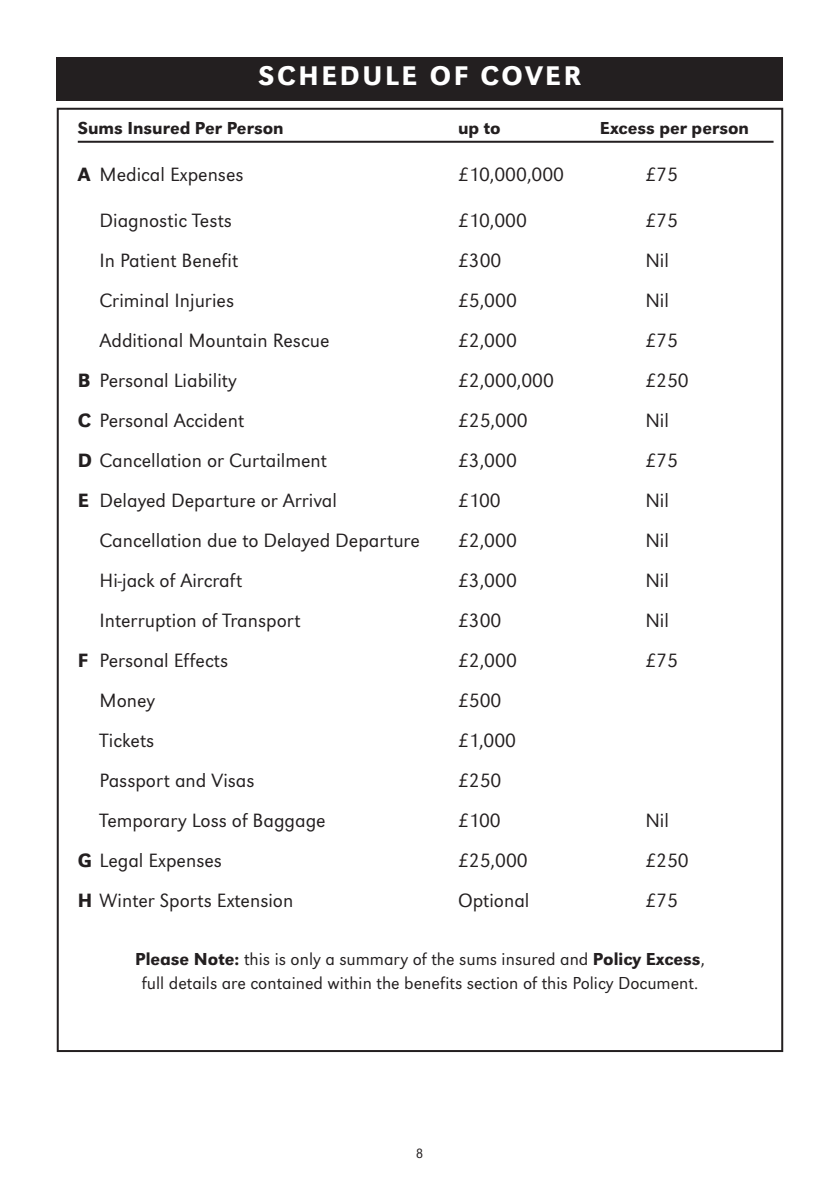
<style>
.page{position:relative;width:840px;height:1191px;background:#fff}
.page>*{position:absolute;margin:0;border:0;box-sizing:border-box;transform-origin:0 0}
.t1{font:500 28px "URW Grotesk T";letter-spacing:.095em;color:#fff}
.t2{font:300 20px "URW Grotesk T";color:#231f20}
.t3{font:300 18px/24px "URW Grotesk T";color:#231f20;text-align:center}
.t4{font:500 18px "URW Grotesk T";color:#231f20}
.t5{font:300 14px "URW Grotesk T";color:#231f20}
.s1{font-weight:500}
</style>
<div class="page">
<hr style="left:78px;top:141px;width:695px;height:2px;background:#231f20">
<div style="left:57px;top:57px;width:725px;height:43px;background:#231f20"></div>
<h1 class="t1" style="left:258px;top:59px;width:324px">SCHEDULE OF COVER</h1>
<p class="t4" style="left:78px;top:117px;width:207px">Sums Insured Per Person</p>
<p class="t4" style="left:458px;top:117px;width:44px">up to</p>
<p class="t4" style="left:599px;top:117px;width:151px">Excess per person</p>
<p class="t2" style="left:78px;top:162px;width:167px"><span class="s1">A</span> Medical Expenses</p>
<p class="t2" style="left:458px;top:162px;width:107px">£10,000,000</p>
<p class="t2" style="left:645px;top:162px;width:34px">£75</p>
<p class="t2" style="left:99px;top:208px;width:134px">Diagnostic Tests</p>
<p class="t2" style="left:458px;top:208px;width:70px">£10,000</p>
<p class="t2" style="left:645px;top:208px;width:34px">£75</p>
<p class="t2" style="left:99px;top:248px;width:140px">In Patient Benefit</p>
<p class="t2" style="left:458px;top:248px;width:45px">£300</p>
<p class="t2" style="left:645px;top:248px;width:25px">Nil</p>
<p class="t2" style="left:99px;top:288px;width:136px">Criminal Injuries</p>
<p class="t2" style="left:458px;top:288px;width:60px">£5,000</p>
<p class="t2" style="left:645px;top:288px;width:25px">Nil</p>
<p class="t2" style="left:99px;top:328px;width:231px">Additional Mountain Rescue</p>
<p class="t2" style="left:458px;top:328px;width:60px">£2,000</p>
<p class="t2" style="left:645px;top:328px;width:34px">£75</p>
<p class="t2" style="left:78px;top:368px;width:160px"><span class="s1">B</span> Personal Liability</p>
<p class="t2" style="left:458px;top:368px;width:97px">£2,000,000</p>
<p class="t2" style="left:645px;top:368px;width:45px">£250</p>
<p class="t2" style="left:78px;top:408px;width:168px"><span class="s1">C</span> Personal Accident</p>
<p class="t2" style="left:458px;top:408px;width:71px">£25,000</p>
<p class="t2" style="left:645px;top:408px;width:25px">Nil</p>
<p class="t2" style="left:78px;top:448px;width:251px"><span class="s1">D</span> Cancellation or Curtailment</p>
<p class="t2" style="left:458px;top:448px;width:60px">£3,000</p>
<p class="t2" style="left:645px;top:448px;width:34px">£75</p>
<p class="t2" style="left:78px;top:488px;width:260px"><span class="s1">E</span> Delayed Departure or Arrival</p>
<p class="t2" style="left:458px;top:488px;width:44px">£100</p>
<p class="t2" style="left:645px;top:488px;width:25px">Nil</p>
<p class="t2" style="left:99px;top:528px;width:322px">Cancellation due to Delayed Departure</p>
<p class="t2" style="left:458px;top:528px;width:60px">£2,000</p>
<p class="t2" style="left:645px;top:528px;width:25px">Nil</p>
<p class="t2" style="left:99px;top:568px;width:144px">Hi-jack of Aircraft</p>
<p class="t2" style="left:458px;top:568px;width:60px">£3,000</p>
<p class="t2" style="left:645px;top:568px;width:25px">Nil</p>
<p class="t2" style="left:99px;top:608px;width:203px">Interruption of Transport</p>
<p class="t2" style="left:458px;top:608px;width:45px">£300</p>
<p class="t2" style="left:645px;top:608px;width:25px">Nil</p>
<p class="t2" style="left:78px;top:648px;width:152px"><span class="s1">F</span> Personal Effects</p>
<p class="t2" style="left:458px;top:648px;width:60px">£2,000</p>
<p class="t2" style="left:645px;top:648px;width:34px">£75</p>
<p class="t2" style="left:99px;top:688px;width:57px">Money</p>
<p class="t2" style="left:458px;top:688px;width:45px">£500</p>
<p class="t2" style="left:99px;top:728px;width:56px">Tickets</p>
<p class="t2" style="left:458px;top:728px;width:60px">£1,000</p>
<p class="t2" style="left:99px;top:768px;width:156px">Passport and Visas</p>
<p class="t2" style="left:458px;top:768px;width:45px">£250</p>
<p class="t2" style="left:99px;top:808px;width:227px">Temporary Loss of Baggage</p>
<p class="t2" style="left:458px;top:808px;width:44px">£100</p>
<p class="t2" style="left:645px;top:808px;width:25px">Nil</p>
<p class="t2" style="left:78px;top:848px;width:146px"><span class="s1">G</span> Legal Expenses</p>
<p class="t2" style="left:458px;top:848px;width:71px">£25,000</p>
<p class="t2" style="left:645px;top:848px;width:45px">£250</p>
<p class="t2" style="left:78px;top:888px;width:217px"><span class="s1">H</span> Winter Sports Extension</p>
<p class="t2" style="left:458px;top:888px;width:73px">Optional</p>
<p class="t2" style="left:645px;top:888px;width:34px">£75</p>
<p class="t3" style="left:135px;top:946px;width:570px"><span class="s1">Please Note:</span> this is only a summary of the sums insured and <span class="s1">Policy Excess</span>, full details are contained within the benefits section of this Policy Document.</p>
<p class="t5" style="left:416px;top:1145px;width:9px">8</p>
</div>
